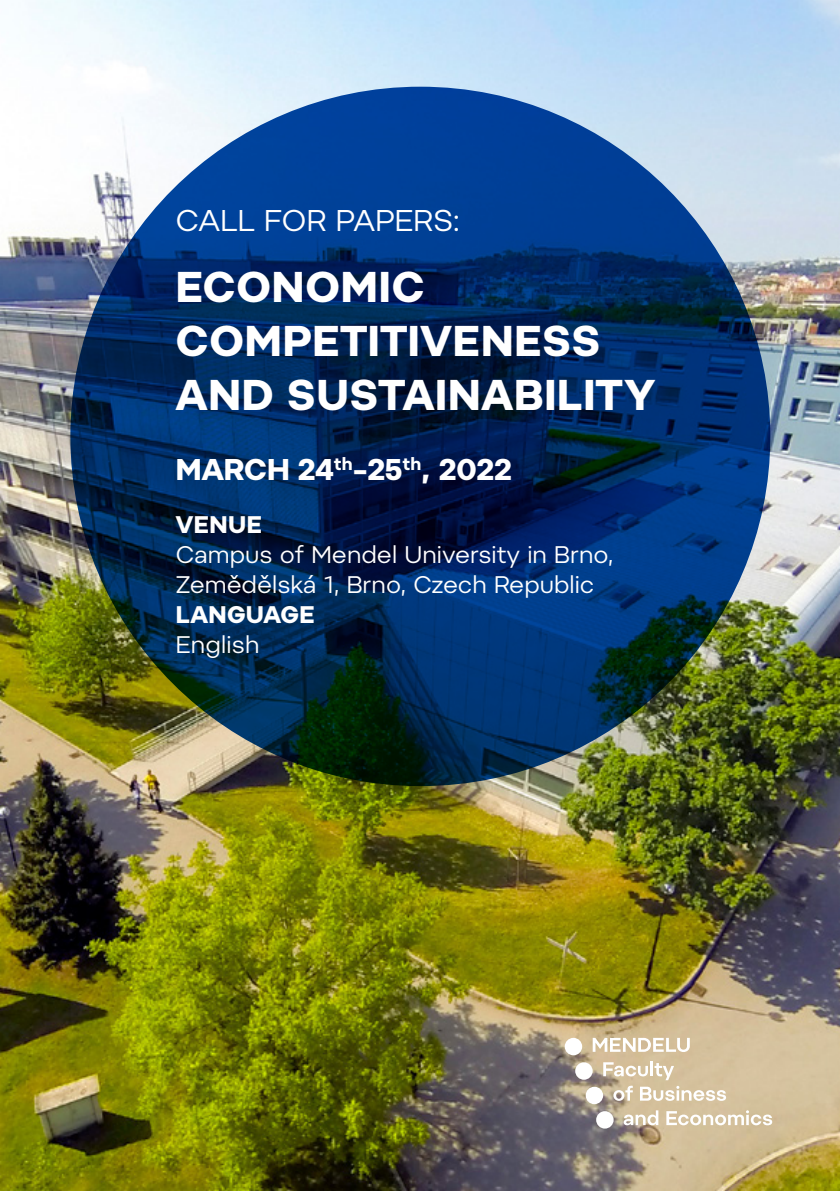
<style>
.page{position:relative;width:840px;height:1191px;background:#fff}
.page>*{position:absolute;margin:0;border:0;box-sizing:border-box;transform-origin:0 0}
.t1{font:700 43px/54px "Pepi";letter-spacing:.02em;color:#fff}
.t2{font:700 30px "Pepi";color:#fff}
.t3{font:30px "Pepi";color:#fff}
.t4{font:24px/30px "Pepi";color:#fff}
.t5{font:700 24px "Pepi";letter-spacing:.01em;color:#fff}
</style>
<div class="page">
<img style="left:0;top:0;width:839px;height:1191px">
<div style="left:585px;top:1086px;width:17px;height:18px;background:#fff;border-radius:50%"></div>
<div style="left:595px;top:1111px;width:18px;height:17px;background:#fff;border-radius:50%"></div>
<div style="left:564px;top:1037px;width:18px;height:18px;background:#fff;border-radius:50%"></div>
<div style="left:575px;top:1062px;width:17px;height:17px;background:#fff;border-radius:50%"></div>
<svg style="left:603px;top:1061px;width:122px;height:39px"></svg>
<svg style="left:623px;top:1110px;width:35px;height:15px"></svg>
<svg style="left:666px;top:1110px;width:105px;height:15px"></svg>
<svg style="left:592px;top:1037px;width:97px;height:15px"></svg>
<svg style="left:70px;top:87px;width:699px;height:699px;background:#002c64"></svg>
<p class="t3" style="left:176px;top:202px;width:285px">CALL FOR PAPERS:</p>
<h1 class="t1" style="left:176px;top:259px;width:480px">ECONOMIC<br>COMPETITIVENESS<br>AND SUSTAINABILITY</h1>
<p class="t2" style="left:176px;top:451px;width:337px">MARCH 24<sup>th</sup>–25<sup>th</sup>, 2022</p>
<p class="t5" style="left:176px;top:510px;width:88px">VENUE</p>
<p class="t4" style="left:176px;top:539px;width:439px">Campus of Mendel University in Brno,<br>Zemědělská 1, Brno, Czech Republic</p>
<p class="t5" style="left:176px;top:600px;width:140px">LANGUAGE</p>
<p class="t4" style="left:176px;top:629px;width:85px">English</p>
</div>
